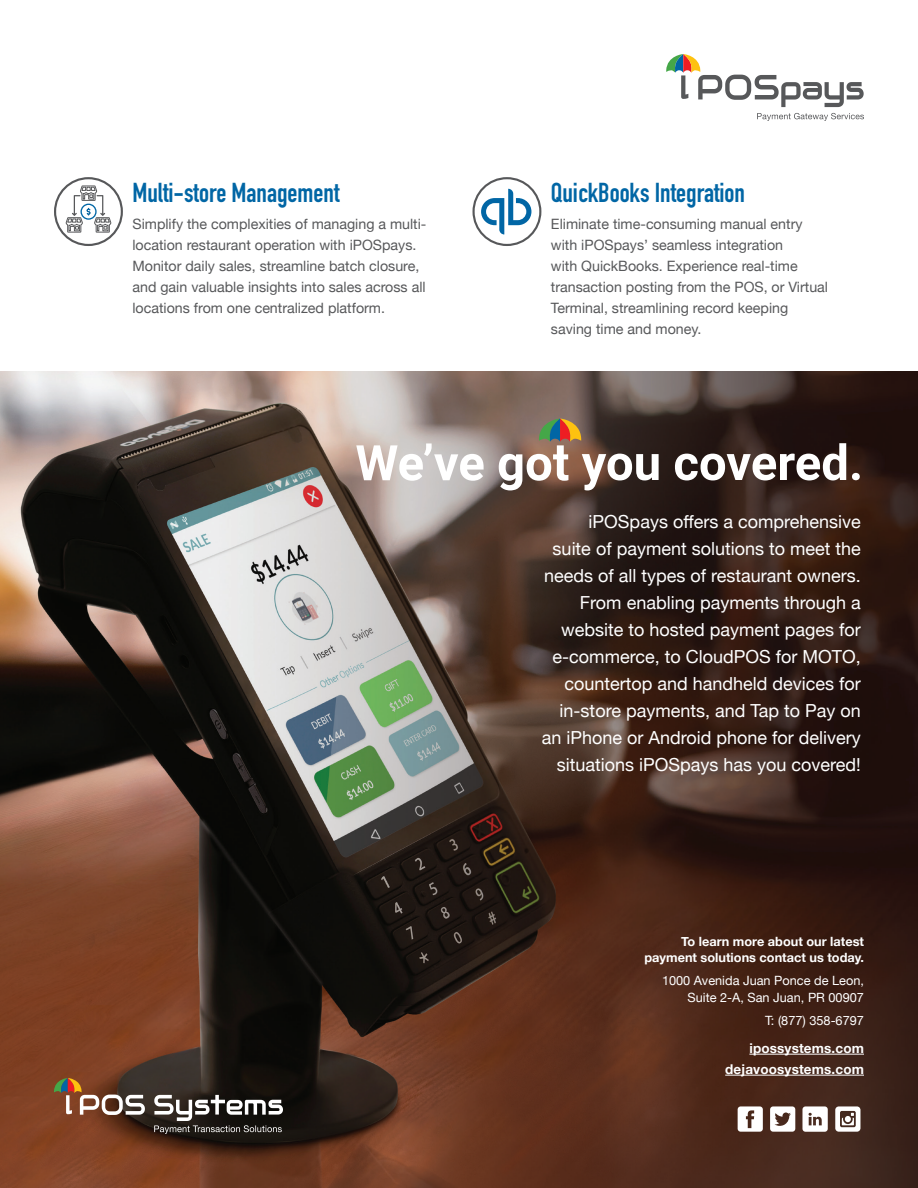
<style>
.page{position:relative;width:918px;height:1188px;background:#fff}
.page>*{position:absolute;margin:0;border:0;box-sizing:border-box;transform-origin:0 0}
.Body_Copy{font:700 27px "DIN Condensed";color:#0166a5}
.Body_Copy-2{font:18px/27px "Helvetica Neue";color:#fff;text-align:right}
.Body_Copy-3{font:14.25px/21px "Helvetica Neue";color:#57585a}
.Intro_Copy{font:700 13.5px "Helvetica Neue";letter-spacing:.01em;color:#fff}
.Body_Copy-4{font:12.75px/16.5px "Helvetica Neue";color:#fff;text-align:right}
.Body_Copy-5{font:700 12.75px/16.5px "Helvetica Neue";color:#fff;text-align:right}
</style>
<div class="page">
<div style="left:54px;top:177px;width:69px;height:69px;border:2px solid #57585a;border-radius:50%"></div>
<svg style="left:757px;top:113px;width:107px;height:8px"></svg>
<svg style="left:666px;top:54px;width:198px;height:53px"></svg>
<img style="left:0;top:372px;width:918px;height:816px">
<svg style="left:154px;top:1095px;width:129px;height:39px"></svg>
<svg style="left:54px;top:1078px;width:91px;height:37px;background:#866652"></svg>
<svg style="left:738px;top:1106px;width:25px;height:26px"></svg>
<svg style="left:770px;top:1106px;width:25px;height:26px"></svg>
<svg style="left:835px;top:1106px;width:25px;height:26px"></svg>
<svg style="left:802px;top:1106px;width:26px;height:26px"></svg>
<hr style="left:749px;top:1054px;width:115px;height:1px;background:#fff">
<hr style="left:725px;top:1075px;width:139px;height:1px;background:#fff">
<div style="left:473px;top:177px;width:68px;height:69px;border:2px solid #57585a;border-radius:50%"></div>
<svg style="left:66px;top:185px;width:45px;height:48px"></svg>
<svg style="left:481px;top:189px;width:50px;height:45px"></svg>
<svg style="left:356px;top:418px;width:504px;height:72px"></svg>
<p class="Body_Copy" style="left:132px;top:175px;width:209px">Multi-store Management</p>
<p class="Body_Copy-3" style="left:132px;top:214px;width:296px">Simplify the complexities of managing a multi&shy;location restaurant operation with iPOSpays.<br>Monitor daily sales, streamline batch closure, and gain valuable insights into sales across all locations from one centralized platform.</p>
<p class="Body_Copy" style="left:551px;top:175px;width:196px">QuickBooks Integration</p>
<p class="Body_Copy-3" style="left:551px;top:214px;width:279px">Eliminate time-consuming manual entry with iPOSpays’ seamless integration<br>with QuickBooks. Experience real-time transaction posting from the POS, or Virtual Terminal, streamlining record keeping saving time and money.</p>
<p class="Body_Copy-2" style="left:542px;top:509px;width:321px">iPOSpays offers a comprehensive<br>suite of payment solutions to meet the needs of all types of restaurant owners.<br>From enabling payments through a website to hosted payment pages for e-commerce, to CloudPOS for MOTO, countertop and handheld devices for in-store payments, and Tap to Pay on an iPhone or Android phone for delivery situations iPOSpays has you covered!</p>
<p class="Body_Copy-5" style="left:644px;top:933px;width:221px">To learn more about our latest payment solutions contact us today.</p>
<p class="Body_Copy-4" style="left:662px;top:973px;width:203px">1000 Avenida Juan Ponce de Leon,<br>Suite 2-A, San Juan, PR 00907</p>
<p class="Body_Copy-4" style="left:765px;top:1013px;width:100px">T: (877) 358-6797</p>
<p class="Intro_Copy" style="left:749px;top:1037px;width:116px">ipossystems.com</p>
<p class="Intro_Copy" style="left:725px;top:1058px;width:140px">dejavoosystems.com</p>
</div>
